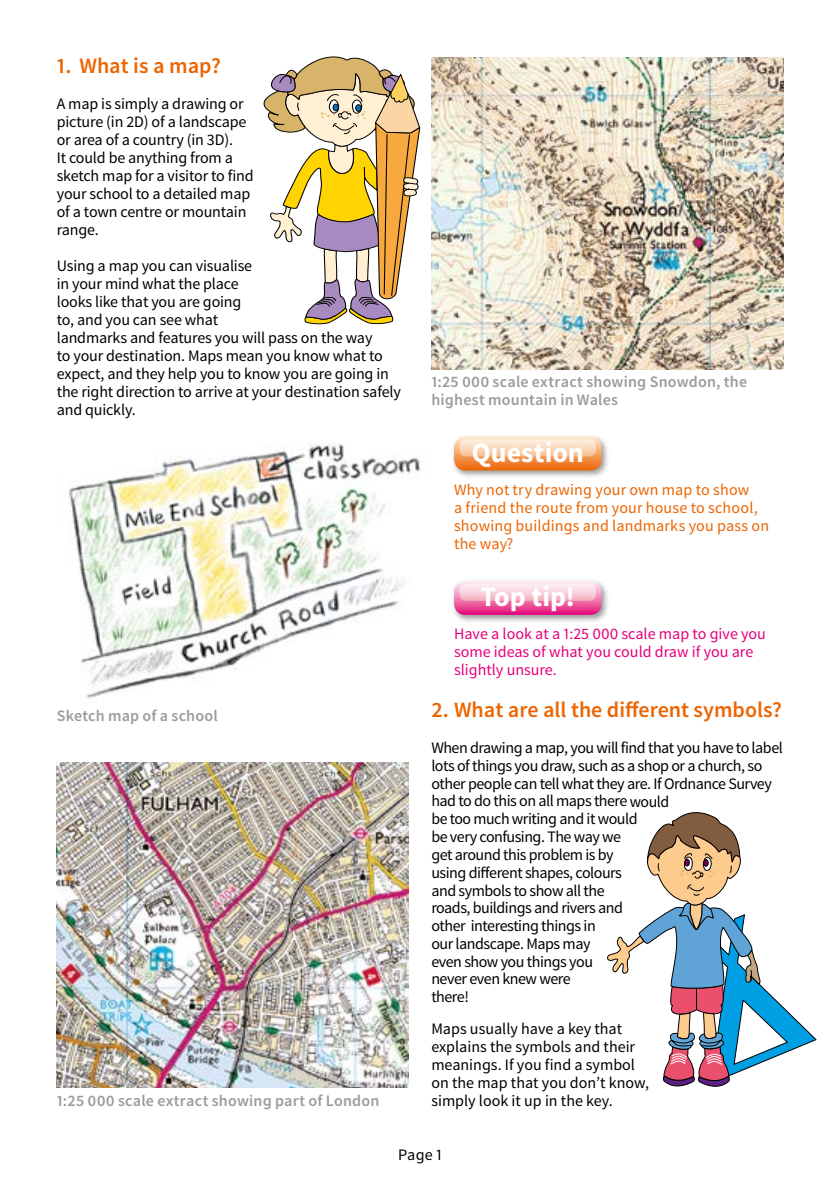
<style>
.page{position:relative;width:840px;height:1191px;background:#fff}
.page>*{position:absolute;margin:0;border:0;box-sizing:border-box;transform-origin:0 0}
.t1{font:700 28px "Source Sans Pro";color:#fff}
.t2{font:600 22px "Source Sans Pro";color:#ec6500}
.t3{font:16px/18px "Source Sans Pro";letter-spacing:-.015em;color:#000}
.t4{font:600 16px/18px "Source Sans Pro";letter-spacing:.015em;color:#9c9c9d}
.t5{font:16px/18px "Source Sans Pro";letter-spacing:.01em;color:#ec6500}
.t6{font:16px/18px "Source Sans Pro";color:#e5007c}
</style>
<div class="page">
<img style="left:68px;top:444px;width:353px;height:255px">
<img style="left:57px;top:763px;width:351px;height:324px">
<img style="left:431px;top:57px;width:351px;height:312px">
<div style="left:451px;top:434px;width:158px;height:45px;background:#000;opacity:.4"></div>
<svg style="left:454px;top:436px;width:147px;height:34px"></svg>
<svg style="left:459px;top:439px;width:136px;height:17px"></svg>
<div style="left:451px;top:578px;width:158px;height:45px;background:#000;opacity:.4"></div>
<svg style="left:454px;top:581px;width:147px;height:34px"></svg>
<svg style="left:459px;top:584px;width:136px;height:17px"></svg>
<svg style="left:264px;top:57px;width:156px;height:267px"></svg>
<svg style="left:607px;top:812px;width:208px;height:274px"></svg>
<h2 class="t2" style="left:57px;top:52px;width:165px">1. What is a map?</h2>
<p class="t3" style="left:57px;top:95px;width:198px">A map is simply a drawing or picture (in 2D) of a landscape or area of a country (in 3D).<br>It could be anything from a sketch map for a visitor to find your school to a detailed map of a town centre or mountain range.</p>
<p class="t3" style="left:57px;top:257px;width:345px">Using a map you can visualise<br>in your mind what the place<br>looks like that you are going<br>to, and you can see what<br>landmarks and features you will pass on the way<br>to your destination. Maps mean you know what to expect, and they help you to know you are going in the right direction to arrive at your destination safely and quickly.</p>
<p class="t4" style="left:57px;top:707px;width:162px">Sketch map of a school</p>
<p class="t4" style="left:57px;top:1091px;width:324px">1:25 000 scale extract showing part of London</p>
<p class="t4" style="left:431px;top:373px;width:317px">1:25 000 scale extract showing Snowdon, the highest mountain in Wales</p>
<h1 class="t1" style="left:471px;top:434px;width:113px">Question</h1>
<p class="t5" style="left:454px;top:481px;width:316px">Why not try drawing your own map to show<br>a friend the route from your house to school, showing buildings and landmarks you pass on the way?</p>
<h1 class="t1" style="left:480px;top:579px;width:96px">Top tip!</h1>
<p class="t6" style="left:454px;top:625px;width:313px">Have a look at a 1:25 000 scale map to give you some ideas of what you could draw if you are slightly unsure.</p>
<h2 class="t2" style="left:431px;top:696px;width:352px">2. What are all the different symbols?</h2>
<p class="t3" style="left:431px;top:739px;width:353px">When drawing a map, you will find that you have to label lots of things you draw, such as a shop or a church, so other people can tell what they are. If Ordnance Survey had to do this on all maps there would<br>be too much writing and it would<br>be very confusing. The way we<br>get around this problem is by<br>using different shapes, colours<br>and symbols to show all the<br>roads, buildings and rivers and<br>other interesting things in<br>our landscape. Maps may<br>even show you things you<br>never even knew were<br>there!</p>
<p class="t3" style="left:431px;top:1020px;width:219px">Maps usually have a key that explains the symbols and their meanings. If you find a symbol on the map that you don’t know, simply look it up in the key.</p>
<p class="t3" style="left:398px;top:1146px;width:45px">Page 1</p>
</div>
